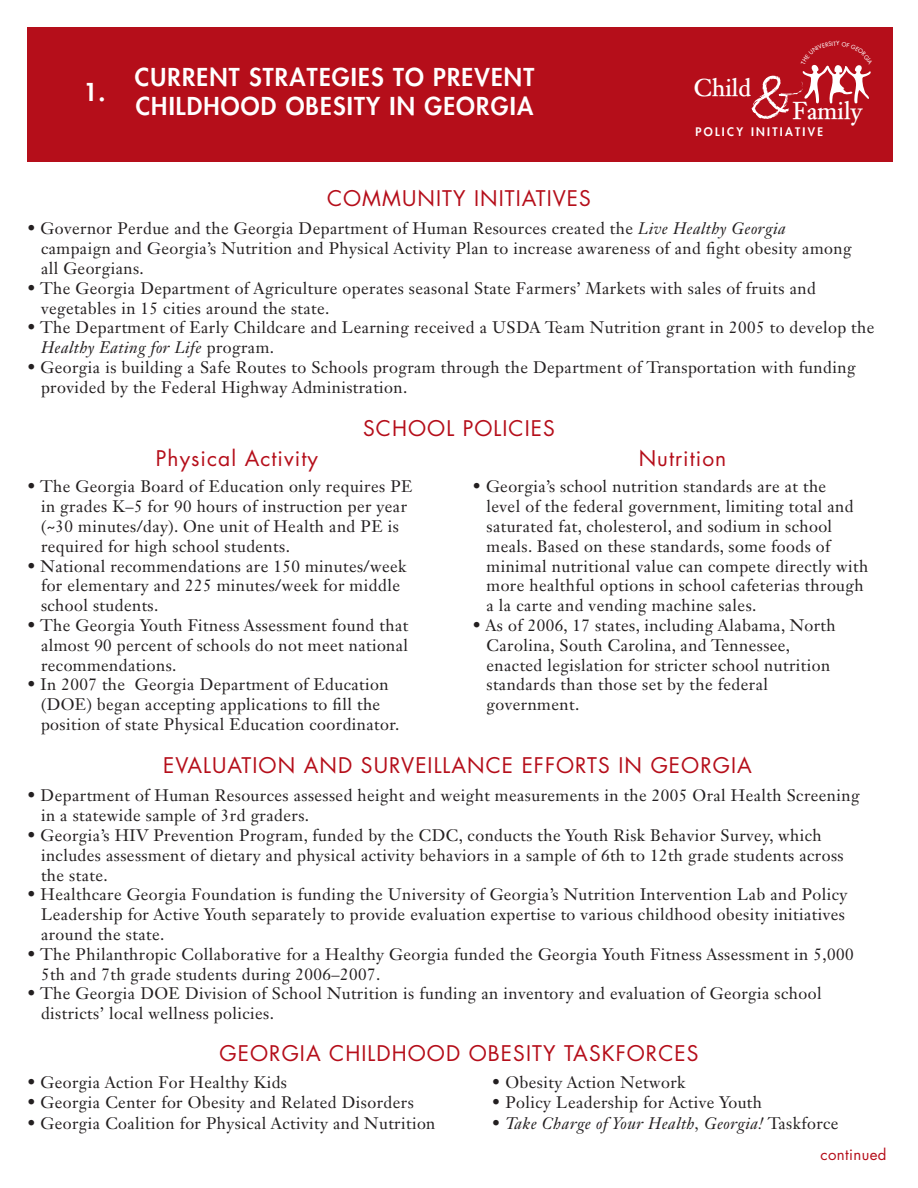
<style>
.page{position:relative;width:918px;height:1188px;background:#fff}
.page>*{position:absolute;margin:0;border:0;box-sizing:border-box;transform-origin:0 0}
.t1{font:600 24px/28.8px "Futura Std";letter-spacing:.05em;color:#fff}
.t2{font:600 23.85px "Janson Text LT Std";color:#fff}
.t3{font:21px "Futura Std";letter-spacing:.05em;color:#b50e1a}
.t4{font:16.5px/19.8px "Janson Text LT Std";letter-spacing:.025em;color:#231f20}
.t5{font:italic 16.5px "Janson Text LT Std";letter-spacing:.025em;color:#231f20}
.t6{font:15px "Futura Std";letter-spacing:.025em;color:#b50e1a}
.t7{font:600 11.55px "Futura Std";letter-spacing:.2em;color:#fff}
.s1{font-style:italic}
.s2{font-style:normal}
</style>
<div class="page">
<div style="left:27px;top:28px;width:865px;height:134px;background:#b50e1a"></div>
<svg style="left:751px;top:64px;width:120px;height:55px"></svg>
<p class="t1" style="left:83px;top:78px;width:24px">1.</p>
<p class="t1" style="left:135px;top:63px;width:401px">CURRENT STRATEGIES TO PREVENT<br>CHILDHOOD OBESITY IN GEORGIA</p>
<p class="t3" style="left:327px;top:185px;width:265px">COMMUNITY INITIATIVES</p>
<p class="t2" style="left:694px;top:72px;width:59px">Child</p>
<p class="t7" style="left:695px;top:124px;width:129px">POLICY INITIATIVE</p>
<p class="t2" style="left:792px;top:96px;width:71px">Family</p>
<p class="t4" style="left:41px;top:219px;width:812px;text-indent:-14px">• Governor Perdue and the Georgia Department of Human Resources created the <span class="s1">Live Healthy Georgia </span>campaign and Georgia’s Nutrition and Physical Activity Plan to increase awareness of and fight obesity among all Georgians.</p>
<p class="t4" style="left:41px;top:278px;width:776px;text-indent:-14px">• The Georgia Department of Agriculture operates seasonal State Farmers’ Markets with sales of fruits and vegetables in 15 cities around the state.</p>
<p class="t4" style="left:41px;top:318px;width:835px;text-indent:-14px">• The Department of Early Childcare and Learning received a USDA Team Nutrition grant in 2005 to develop the<br><span class="s1">Healthy Eating for Life</span> program.</p>
<p class="t4" style="left:41px;top:357px;width:816px;text-indent:-14px">• Georgia is building a Safe Routes to Schools program through the Department of Transportation with funding provided by the Federal Highway Administration.</p>
<p class="t3" style="left:363px;top:415px;width:193px">SCHOOL POLICIES</p>
<p class="t3" style="left:156px;top:445px;width:164px">Physical Activity</p>
<p class="t3" style="left:639px;top:445px;width:89px">Nutrition</p>
<p class="t4" style="left:41px;top:477px;width:373px;text-indent:-14px">• The Georgia Board of Education only requires PE in grades K–5 for 90 hours of instruction per year (~30 minutes/day). One unit of Health and PE is required for high school students.</p>
<p class="t4" style="left:41px;top:556px;width:367px;text-indent:-14px">• National recommendations are 150 minutes/week for elementary and 225 minutes/week for middle school students.</p>
<p class="t4" style="left:41px;top:615px;width:369px;text-align:justify;text-indent:-14px">• The Georgia Youth Fitness Assessment found that almost 90 percent of schools do not meet national recommendations.</p>
<p class="t4" style="left:41px;top:675px;width:360px;text-indent:-14px">• In 2007 the Georgia Department of Education (DOE) began accepting applications to fill the position of state Physical Education coordinator.</p>
<p class="t4" style="left:487px;top:477px;width:383px;text-indent:-14px">• Georgia’s school nutrition standards are at the<br>level of the federal government, limiting total and saturated fat, cholesterol, and sodium in school meals. Based on these standards, some foods of minimal nutritional value can compete directly with more healthful options in school cafeterias through a la carte and vending machine sales.</p>
<p class="t4" style="left:487px;top:615px;width:351px;text-indent:-14px">• As of 2006, 17 states, including Alabama, North Carolina, South Carolina, and Tennessee, enacted legislation for stricter school nutrition standards than those set by the federal government.</p>
<p class="t3" style="left:163px;top:752px;width:590px">EVALUATION AND SURVEILLANCE EFFORTS IN GEORGIA</p>
<p class="t4" style="left:41px;top:786px;width:820px;text-indent:-14px">• Department of Human Resources assessed height and weight measurements in the 2005 Oral Health Screening in a statewide sample of 3rd graders.</p>
<p class="t4" style="left:41px;top:825px;width:804px;text-indent:-14px">• Georgia’s HIV Prevention Program, funded by the CDC, conducts the Youth Risk Behavior Survey, which includes assessment of dietary and physical activity behaviors in a sample of 6th to 12th grade students across the state.</p>
<p class="t4" style="left:41px;top:885px;width:808px;text-indent:-14px">• Healthcare Georgia Foundation is funding the University of Georgia’s Nutrition Intervention Lab and Policy<br>Leadership for Active Youth separately to provide evaluation expertise to various childhood obesity initiatives around the state.</p>
<p class="t4" style="left:41px;top:944px;width:814px;text-indent:-14px">• The Philanthropic Collaborative for a Healthy Georgia funded the Georgia Youth Fitness Assessment in 5,000<br>5th and 7th grade students during 2006–2007.</p>
<p class="t4" style="left:41px;top:984px;width:782px;text-indent:-14px">• The Georgia DOE Division of School Nutrition is funding an inventory and evaluation of Georgia school districts’ local wellness policies.</p>
<p class="t3" style="left:220px;top:1040px;width:480px">GEORGIA CHILDHOOD OBESITY TASKFORCES</p>
<p class="t4" style="left:27px;top:1072px;width:262px">• Georgia Action For Healthy Kids</p>
<p class="t4" style="left:492px;top:1072px;width:195px">• Obesity Action Network</p>
<p class="t4" style="left:27px;top:1092px;width:388px">• Georgia Center for Obesity and Related Disorders</p>
<p class="t4" style="left:492px;top:1092px;width:272px">• Policy Leadership for Active Youth</p>
<p class="t4" style="left:27px;top:1114px;width:410px">• Georgia Coalition for Physical Activity and Nutrition</p>
<p class="t5" style="left:492px;top:1113px;width:348px"><span class="s2">•</span> Take Charge of Your Health, Georgia! <span class="s2">Taskforce</span></p>
<p class="t6" style="left:820px;top:1145px;width:68px">continued</p>
</div>
